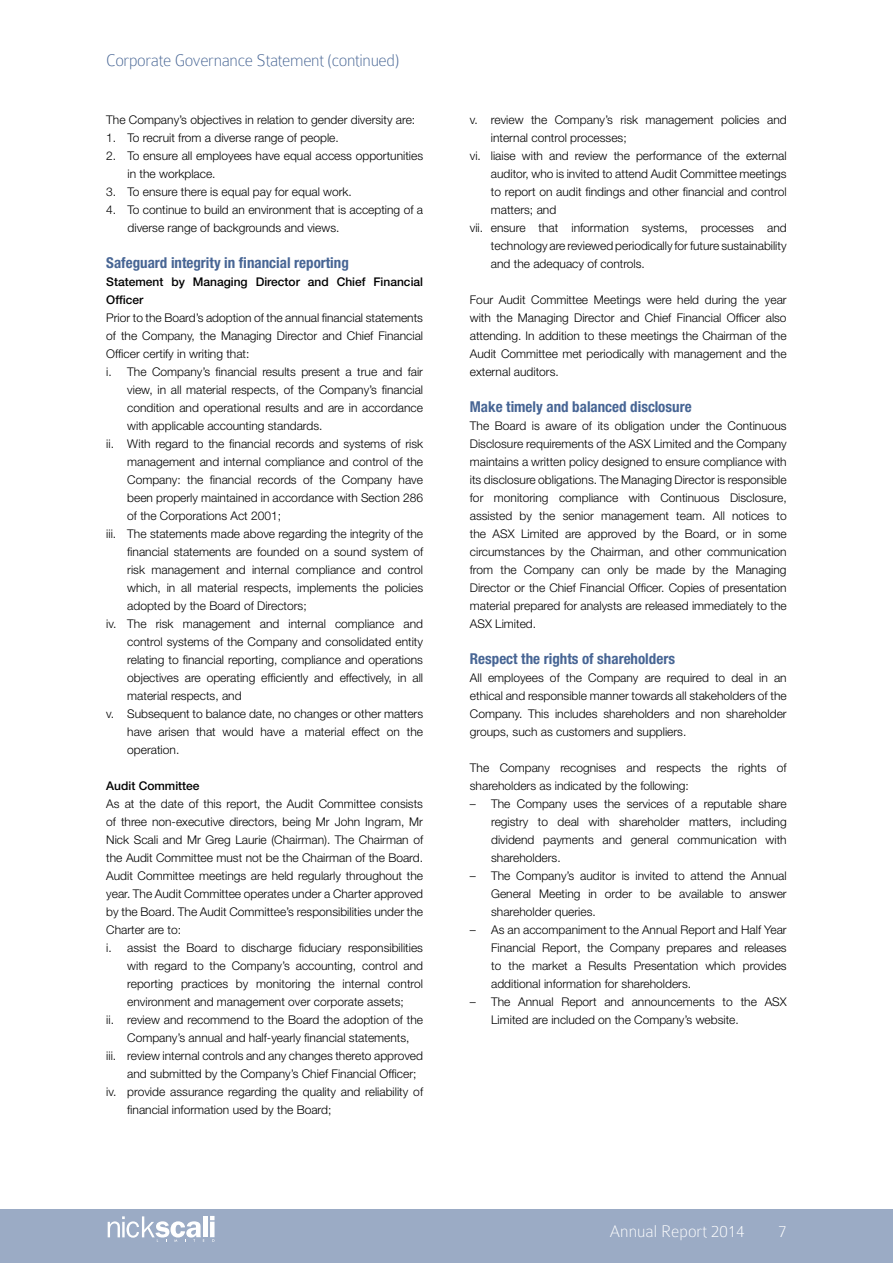
<style>
.page{position:relative;width:893px;height:1263px;background:#fff}
.page>*{position:absolute;margin:0;border:0;box-sizing:border-box;transform-origin:0 0}
.t1{font:100 18px "Colaborate";letter-spacing:-.02em;color:#476594}
.t2{font:100 18px "Colaborate";color:#fff}
.t3{font:700 condensed 15px "Helvetica Neue";color:#476594}
.t4{font:300 12px/18px "Helvetica Neue";color:#000;text-align:justify}
.t5{font:500 12px/18px "Helvetica Neue";color:#000}
</style>
<div class="page">
<div style="left:0;top:1209px;width:893px;height:54px;background:#9babc5"></div>
<hr style="left:0;top:1209px;width:1px;height:54px;background:#7088ac">
<hr style="left:203px;top:1216px;width:4px;height:21px;background:#fff">
<div style="left:210px;top:1222px;width:5px;height:15px;background:#fff"></div>
<svg style="left:210px;top:1216px;width:5px;height:4px"></svg>
<svg style="left:108px;top:1216px;width:96px;height:26px"></svg>
<h1 class="t1" style="left:106px;top:51px;width:294px">Corporate Governance Statement (continued)</h1>
<p class="t4" style="left:106px;top:111px;width:310px">The Company’s objectives in relation to gender diversity are:</p>
<p class="t4" style="left:106px;top:129px;width:234px">1. To recruit from a diverse range of people.</p>
<p class="t4" style="left:128px;top:147px;width:297px;text-indent:-21px">2. To ensure all employees have equal access opportunities in the workplace.</p>
<p class="t4" style="left:106px;top:183px;width:247px">3. To ensure there is equal pay for equal work.</p>
<p class="t4" style="left:128px;top:201px;width:297px;text-indent:-21px">4. To continue to build an environment that is accepting of a diverse range of backgrounds and views.</p>
<p class="t3" style="left:106px;top:254px;width:244px">Safeguard integrity in financial reporting</p>
<p class="t5" style="left:106px;top:273px;width:318px">Statement by Managing Director and Chief Financial<br>Officer</p>
<p class="t4" style="left:106px;top:309px;width:318px">Prior to the Board’s adoption of the annual financial statements</p>
<p class="t4" style="left:106px;top:327px;width:318px">of the Company, the Managing Director and Chief Financial</p>
<p class="t4" style="left:106px;top:345px;width:145px">Officer certify in writing that:</p>
<p class="t4" style="left:106px;top:363px;width:318px">i. The Company’s financial results present a true and fair</p>
<p class="t4" style="left:127px;top:381px;width:297px">view, in all material respects, of the Company’s financial</p>
<p class="t4" style="left:127px;top:399px;width:297px">condition and operational results and are in accordance</p>
<p class="t4" style="left:127px;top:417px;width:197px">with applicable accounting standards.</p>
<p class="t4" style="left:106px;top:435px;width:318px">ii. With regard to the financial records and systems of risk</p>
<p class="t4" style="left:127px;top:453px;width:297px">management and internal compliance and control of the</p>
<p class="t4" style="left:127px;top:471px;width:297px">Company: the financial records of the Company have</p>
<p class="t4" style="left:127px;top:489px;width:297px">been properly maintained in accordance with Section 286</p>
<p class="t4" style="left:127px;top:507px;width:155px">of the Corporations Act 2001;</p>
<p class="t4" style="left:106px;top:525px;width:318px">iii. The statements made above regarding the integrity of the</p>
<p class="t4" style="left:127px;top:543px;width:297px">financial statements are founded on a sound system of</p>
<p class="t4" style="left:127px;top:561px;width:297px">risk management and internal compliance and control</p>
<p class="t4" style="left:127px;top:579px;width:297px">which, in all material respects, implements the policies</p>
<p class="t4" style="left:127px;top:597px;width:181px">adopted by the Board of Directors;</p>
<p class="t4" style="left:106px;top:615px;width:318px">iv. The risk management and internal compliance and</p>
<p class="t4" style="left:127px;top:633px;width:297px">control systems of the Company and consolidated entity</p>
<p class="t4" style="left:127px;top:651px;width:297px">relating to financial reporting, compliance and operations</p>
<p class="t4" style="left:127px;top:669px;width:297px">objectives are operating efficiently and effectively, in all</p>
<p class="t4" style="left:127px;top:687px;width:116px">material respects, and</p>
<p class="t4" style="left:106px;top:705px;width:318px">v. Subsequent to balance date, no changes or other matters</p>
<p class="t4" style="left:127px;top:723px;width:297px">have arisen that would have a material effect on the</p>
<p class="t4" style="left:127px;top:741px;width:54px">operation.</p>
<p class="t5" style="left:106px;top:777px;width:95px">Audit Committee</p>
<p class="t4" style="left:106px;top:795px;width:318px">As at the date of this report, the Audit Committee consists</p>
<p class="t4" style="left:106px;top:813px;width:318px">of three non-executive directors, being Mr John Ingram, Mr</p>
<p class="t4" style="left:106px;top:831px;width:318px">Nick Scali and Mr Greg Laurie (Chairman). The Chairman of</p>
<p class="t4" style="left:106px;top:849px;width:318px">the Audit Committee must not be the Chairman of the Board.</p>
<p class="t4" style="left:106px;top:867px;width:318px">Audit Committee meetings are held regularly throughout the</p>
<p class="t4" style="left:106px;top:885px;width:318px">year. The Audit Committee operates under a Charter approved</p>
<p class="t4" style="left:106px;top:903px;width:318px">by the Board. The Audit Committee’s responsibilities under the</p>
<p class="t4" style="left:106px;top:921px;width:76px">Charter are to:</p>
<p class="t4" style="left:106px;top:939px;width:318px">i. assist the Board to discharge fiduciary responsibilities</p>
<p class="t4" style="left:127px;top:957px;width:297px">with regard to the Company’s accounting, control and</p>
<p class="t4" style="left:127px;top:975px;width:297px">reporting practices by monitoring the internal control</p>
<p class="t4" style="left:127px;top:993px;width:278px">environment and management over corporate assets;</p>
<p class="t4" style="left:106px;top:1011px;width:318px">ii. review and recommend to the Board the adoption of the</p>
<p class="t4" style="left:127px;top:1029px;width:284px">Company’s annual and half-yearly financial statements,</p>
<p class="t4" style="left:106px;top:1047px;width:318px">iii. review internal controls and any changes thereto approved</p>
<p class="t4" style="left:127px;top:1065px;width:291px">and submitted by the Company’s Chief Financial Officer;</p>
<p class="t4" style="left:106px;top:1083px;width:318px">iv. provide assurance regarding the quality and reliability of</p>
<p class="t4" style="left:127px;top:1101px;width:206px">financial information used by the Board;</p>
<p class="t4" style="left:470px;top:111px;width:318px">v. review the Company’s risk management policies and</p>
<p class="t4" style="left:491px;top:129px;width:137px">internal control processes;</p>
<p class="t4" style="left:470px;top:147px;width:318px">vi. liaise with and review the performance of the external</p>
<p class="t4" style="left:491px;top:165px;width:297px">auditor, who is invited to attend Audit Committee meetings</p>
<p class="t4" style="left:491px;top:183px;width:297px">to report on audit findings and other financial and control</p>
<p class="t4" style="left:491px;top:201px;width:67px">matters; and</p>
<p class="t4" style="left:470px;top:219px;width:318px">vii. ensure that information systems, processes and</p>
<p class="t4" style="left:491px;top:237px;width:297px">technology are reviewed periodically for future sustainability</p>
<p class="t4" style="left:491px;top:255px;width:156px">and the adequacy of controls.</p>
<p class="t4" style="left:470px;top:291px;width:318px">Four Audit Committee Meetings were held during the year with the Managing Director and Chief Financial Officer also attending. In addition to these meetings the Chairman of the Audit Committee met periodically with management and the external auditors.</p>
<p class="t3" style="left:470px;top:398px;width:223px">Make timely and balanced disclosure</p>
<p class="t4" style="left:470px;top:417px;width:318px">The Board is aware of its obligation under the Continuous Disclosure requirements of the ASX Limited and the Company maintains a written policy designed to ensure compliance with its disclosure obligations. The Managing Director is responsible for monitoring compliance with Continuous Disclosure, assisted by the senior management team. All notices to the ASX Limited are approved by the Board, or in some circumstances by the Chairman, and other communication from the Company can only be made by the Managing Director or the Chief Financial Officer. Copies of presentation material prepared for analysts are released immediately to the ASX Limited.</p>
<p class="t3" style="left:470px;top:650px;width:207px">Respect the rights of shareholders</p>
<p class="t4" style="left:470px;top:669px;width:318px">All employees of the Company are required to deal in an ethical and responsible manner towards all stakeholders of the Company. This includes shareholders and non shareholder groups, such as customers and suppliers.</p>
<p class="t4" style="left:470px;top:759px;width:318px">The Company recognises and respects the rights of shareholders as indicated by the following:</p>
<p class="t4" style="left:491px;top:795px;width:297px;text-indent:-21px">– The Company uses the services of a reputable share registry to deal with shareholder matters, including dividend payments and general communication with shareholders.</p>
<p class="t4" style="left:491px;top:867px;width:297px;text-indent:-21px">– The Company’s auditor is invited to attend the Annual General Meeting in order to be available to answer shareholder queries.</p>
<p class="t4" style="left:491px;top:921px;width:297px;text-indent:-21px">– As an accompaniment to the Annual Report and Half Year Financial Report, the Company prepares and releases to the market a Results Presentation which provides additional information for shareholders.</p>
<p class="t4" style="left:491px;top:993px;width:297px;text-indent:-21px">– The Annual Report and announcements to the ASX<br>Limited are included on the Company’s website.</p>
<h1 class="t2" style="left:609px;top:1221px;width:137px">Annual Report 2014</h1>
<h1 class="t2" style="left:779px;top:1221px;width:10px">7</h1>
</div>
